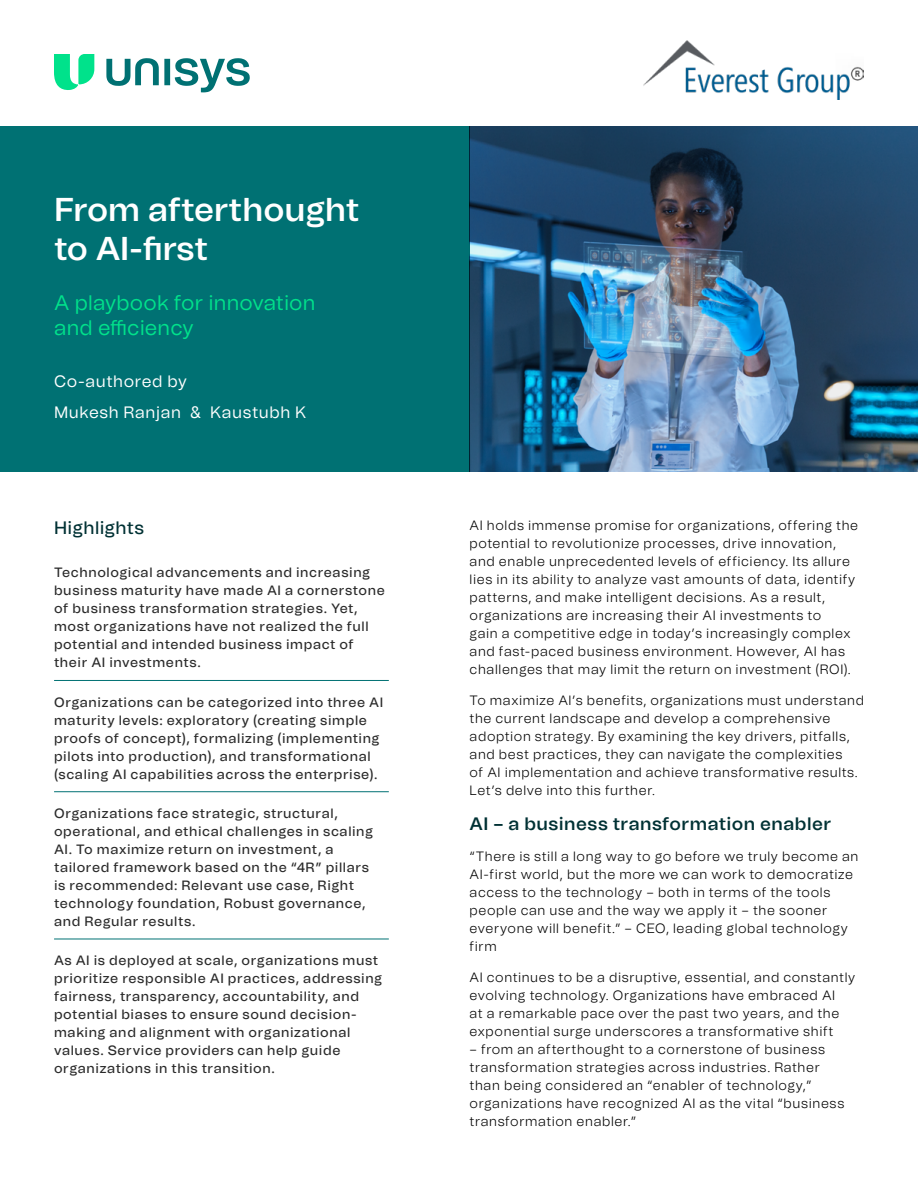
<style>
.page{position:relative;width:918px;height:1188px;background:#fff}
.page>*{position:absolute;margin:0;border:0;box-sizing:border-box;transform-origin:0 0}
.t1{font:600 33px/39px "Unisys";letter-spacing:-.005em;color:#fff}
.t2{font:21px/25.2px "Unisys";letter-spacing:.01em;color:#00e28b}
.t3{font:600 18px "Unisys";letter-spacing:.025em;color:#003134}
.t4{font:500 18px "Unisys";letter-spacing:.015em;color:#003134}
.t5{font:16.5px/30.8px "Unisys";letter-spacing:.035em;color:#fff}
.t6{font:300 13.5px/18px "Unisys";letter-spacing:.045em;color:#000}
.t7{font:500 13.5px/18px "Unisys";letter-spacing:.045em;color:#2a2a2a}
</style>
<div class="page">
<img style="left:470px;top:126px;width:448px;height:346px">
<div style="left:0;top:126px;width:470px;height:346px;background:#007173"></div>
<svg style="left:54px;top:54px;width:40px;height:36px"></svg>
<svg style="left:106px;top:58px;width:144px;height:34px"></svg>
<img style="left:644px;top:41px;width:220px;height:58px">
<hr style="left:54px;top:680px;width:335px;height:1px;background:#007173">
<hr style="left:54px;top:791px;width:335px;height:1px;background:#007173">
<hr style="left:54px;top:939px;width:335px;height:1px;background:#007173">
<h1 class="t1" style="left:54px;top:188px;width:307px">From afterthought to AI-first</h1>
<h2 class="t2" style="left:54px;top:290px;width:263px">A playbook for innovation and efficiency</h2>
<p class="t5" style="left:54px;top:366px;width:254px">Co-authored by<br>Mukesh Ranjan &amp; Kaustubh K</p>
<h3 class="t4" style="left:54px;top:515px;width:91px">Highlights</h3>
<p class="t7" style="left:54px;top:563px;width:332px">Technological advancements and increasing business maturity have made AI a cornerstone of business transformation strategies. Yet, most organizations have not realized the full potential and intended business impact of their AI investments.</p>
<p class="t7" style="left:54px;top:693px;width:331px">Organizations can be categorized into three AI maturity levels: exploratory (creating simple proofs of concept), formalizing (implementing pilots into production), and transformational (scaling AI capabilities across the enterprise).</p>
<p class="t7" style="left:54px;top:804px;width:321px">Organizations face strategic, structural, operational, and ethical challenges in scaling AI. To maximize return on investment, a tailored framework based on the “4R” pillars is recommended: Relevant use case, Right technology foundation, Robust governance, and Regular results.</p>
<p class="t7" style="left:54px;top:951px;width:330px">As AI is deployed at scale, organizations must prioritize responsible AI practices, addressing fairness, transparency, accountability, and potential biases to ensure sound decision&shy;making and alignment with organizational values. Service providers can help guide organizations in this transition.</p>
<p class="t6" style="left:470px;top:516px;width:390px">AI holds immense promise for organizations, offering the potential to revolutionize processes, drive innovation, and enable unprecedented levels of efficiency. Its allure lies in its ability to analyze vast amounts of data, identify patterns, and make intelligent decisions. As a result, organizations are increasing their AI investments to<br>gain a competitive edge in today’s increasingly complex and fast-paced business environment. However, AI has challenges that may limit the return on investment (ROI).</p>
<p class="t6" style="left:470px;top:691px;width:396px">To maximize AI’s benefits, organizations must understand the current landscape and develop a comprehensive adoption strategy. By examining the key drivers, pitfalls, and best practices, they can navigate the complexities<br>of AI implementation and achieve transformative results.<br>Let’s delve into this further.</p>
<h3 class="t3" style="left:470px;top:811px;width:363px">AI – a business transformation enabler</h3>
<p class="t6" style="left:470px;top:847px;width:390px">“There is still a long way to go before we truly become an AI-first world, but the more we can work to democratize access to the technology – both in terms of the tools people can use and the way we apply it – the sooner everyone will benefit.” – CEO, leading global technology firm</p>
<p class="t6" style="left:470px;top:968px;width:387px">AI continues to be a disruptive, essential, and constantly evolving technology. Organizations have embraced AI<br>at a remarkable pace over the past two years, and the exponential surge underscores a transformative shift</p>
<p class="t6" style="left:470px;top:1040px;width:376px">– from an afterthought to a cornerstone of business transformation strategies across industries. Rather than being considered an “enabler of technology,” organizations have recognized AI as the vital “business transformation enabler.”</p>
</div>
